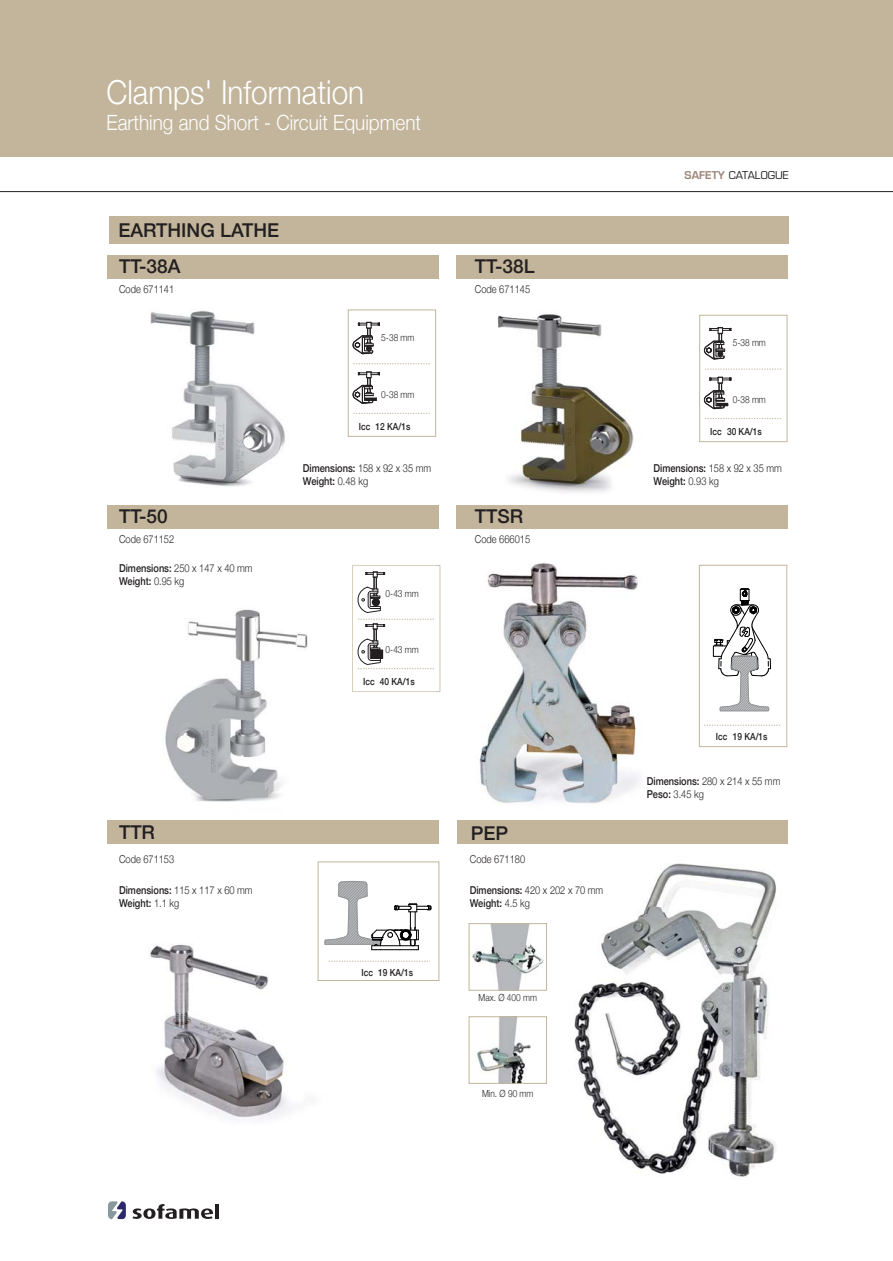
<style>
.page{position:relative;width:893px;height:1261px;background:#fff}
.page>*{position:absolute;margin:0;border:0;box-sizing:border-box;transform-origin:0 0}
.t1{font:300 33px "Helvetica Neue";color:#fff;scale:.9 1}
.t2{font:300 21px "Helvetica Neue";color:#fff;scale:.9 1}
.t3{font:500 19.05px "Helvetica Neue";color:#231f20}
.t4{font:500 10.95px/13px "Helvetica Neue";color:#231f20;scale:.85 1}
.t5{font:300 10.95px/13px "Helvetica Neue";color:#231f20;scale:.85 1}
.t6{font:10.5px "Eurostile";color:#231f20}
.t7{font:300 9.75px "Helvetica Neue";color:#231f20;scale:.85 1}
.t8{font:500 9.75px "Helvetica Neue";color:#231f20;scale:.85 1}
.s1{font-weight:600;color:#9b8578}
.s2{font-weight:300}
.s3{font-weight:500}
</style>
<div class="page">
<svg style="left:132px;top:1204px;width:81px;height:14px"></svg>
<hr style="left:215px;top:1203px;width:4px;height:15px;background:#231f20">
<svg style="left:108px;top:1201px;width:18px;height:17px"></svg>
<div style="left:0;top:0;width:892px;height:157px;background:#c2b59b"></div>
<hr style="left:0;top:191px;width:892px;height:1px;background:#231f20">
<div style="left:108px;top:820px;width:331px;height:23px;background:#c2b59b"></div>
<div style="left:348px;top:309px;width:88px;height:127px;border:1px solid #c2b59b"></div>
<svg style="left:353px;top:413px;width:77px;height:1px"></svg>
<svg style="left:353px;top:363px;width:77px;height:1px"></svg>
<svg style="left:352px;top:371px;width:28px;height:33px"></svg>
<svg style="left:352px;top:322px;width:28px;height:32px"></svg>
<div style="left:699px;top:315px;width:88px;height:127px;border:1px solid #c2b59b"></div>
<svg style="left:705px;top:418px;width:76px;height:1px"></svg>
<svg style="left:705px;top:368px;width:76px;height:1px"></svg>
<svg style="left:703px;top:377px;width:28px;height:32px"></svg>
<svg style="left:703px;top:327px;width:28px;height:33px"></svg>
<svg style="left:352px;top:565px;width:83px;height:127px"></svg>
<div style="left:372px;top:598px;width:8px;height:8px;background:#231f20;border-radius:50%"></div>
<img style="left:150px;top:310px;width:135px;height:177px">
<img style="left:497px;top:314px;width:137px;height:178px">
<img style="left:165px;top:609px;width:143px;height:193px">
<img style="left:150px;top:944px;width:191px;height:175px">
<img style="left:440px;top:563px;width:200px;height:240px">
<img style="left:435px;top:565px;width:5px;height:127px">
<svg style="left:704px;top:724px;width:76px;height:1px"></svg>
<div style="left:699px;top:565px;width:88px;height:181px;border:1px solid #c2b59b"></div>
<div style="left:457px;top:255px;width:330px;height:23px;background:#c2b59b"></div>
<div style="left:108px;top:255px;width:331px;height:23px;background:#c2b59b"></div>
<div style="left:457px;top:505px;width:330px;height:23px;background:#c2b59b"></div>
<div style="left:108px;top:505px;width:331px;height:23px;background:#c2b59b"></div>
<div style="left:109px;top:216px;width:679px;height:28px;background:#c2b59b"></div>
<div style="left:457px;top:820px;width:330px;height:23px;background:#c2b59b"></div>
<img style="left:539px;top:840px;width:249px;height:337px">
<img style="left:539px;top:886px;width:63px;height:7px">
<img style="left:539px;top:840px;width:248px;height:3px">
<svg style="left:329px;top:960px;width:101px;height:1px"></svg>
<div style="left:317px;top:861px;width:122px;height:119px;border:1px solid #c2b59b"></div>
<svg style="left:324px;top:880px;width:107px;height:70px"></svg>
<svg style="left:712px;top:588px;width:58px;height:123px"></svg>
<img style="left:472px;top:925px;width:73px;height:63px">
<div style="left:468px;top:923px;width:79px;height:67px;border:1px solid #c2b59b"></div>
<img style="left:476px;top:1018px;width:69px;height:63px">
<div style="left:468px;top:1016px;width:79px;height:67px;border:1px solid #c2b59b"></div>
<h1 class="t1" style="left:106px;top:72px;width:288px">Clamps' Information</h1>
<h2 class="t2" style="left:106px;top:109px;width:351px">Earthing and Short - Circuit Equipment</h2>
<h3 class="t3" style="left:118px;top:218px;width:162px">EARTHING LATHE</h3>
<h3 class="t3" style="left:119px;top:254px;width:63px">TT-38A</h3>
<p class="t5" style="left:119px;top:282px;width:66px">Code 671141</p>
<p class="t7" style="left:381px;top:331px;width:41px">5-38 mm</p>
<p class="t7" style="left:381px;top:388px;width:41px">0-38 mm</p>
<p class="t8" style="left:359px;top:420px;width:62px">Icc 12 KA/1s</p>
<h3 class="t3" style="left:475px;top:254px;width:61px">TT-38L</h3>
<p class="t5" style="left:475px;top:282px;width:66px">Code 671145</p>
<p class="t6" style="left:684px;top:171px;width:106px"><span class="s1">SAFETY</span> CATALOGUE</p>
<p class="t7" style="left:732px;top:337px;width:41px">5-38 mm</p>
<p class="t7" style="left:732px;top:393px;width:41px">0-38 mm</p>
<p class="t8" style="left:710px;top:425px;width:62px">Icc 30 KA/1s</p>
<h3 class="t3" style="left:119px;top:504px;width:50px">TT-50</h3>
<p class="t5" style="left:119px;top:532px;width:66px">Code 671152</p>
<p class="t4" style="left:119px;top:561px;width:159px">Dimensions: <span class="s2">250 x 147 x 40 mm<br></span>Weight: <span class="s2">0.95 kg</span></p>
<h3 class="t3" style="left:119px;top:820px;width:38px">TTR</h3>
<p class="t5" style="left:119px;top:852px;width:66px">Code 671153</p>
<p class="t4" style="left:303px;top:460px;width:153px">Dimensions: <span class="s2">158 x 92 x 35 mm<br></span>Weight: <span class="s2">0.48 kg</span></p>
<p class="t4" style="left:653px;top:460px;width:153px">Dimensions: <span class="s2">158 x 92 x 35 mm<br></span>Weight: <span class="s2">0.93 kg</span></p>
<p class="t7" style="left:385px;top:587px;width:41px">0-43 mm</p>
<p class="t7" style="left:385px;top:643px;width:41px">0-43 mm</p>
<p class="t8" style="left:363px;top:675px;width:62px">Icc 40 KA/1s</p>
<h3 class="t3" style="left:475px;top:504px;width:50px">TTSR</h3>
<p class="t5" style="left:475px;top:532px;width:66px">Code 666015</p>
<h3 class="t3" style="left:471px;top:821px;width:39px">PEP</h3>
<p class="t5" style="left:470px;top:852px;width:66px">Code 671180</p>
<p class="t8" style="left:715px;top:730px;width:62px">Icc 19 KA/1s</p>
<p class="t5" style="left:646px;top:774px;width:159px"><span class="s3">Dimensions:</span> 280 x 214 x 55 mm<br><span class="s3">Peso:</span> 3.45 kg</p>
<p class="t4" style="left:119px;top:883px;width:159px">Dimensions: <span class="s2">115 x 117 x 60 mm<br></span>Weight: <span class="s2">1.1 kg</span></p>
<p class="t4" style="left:469px;top:883px;width:159px">Dimensions: <span class="s2">420 x 202 x 70 mm<br></span>Weight: <span class="s2">4.5 kg</span></p>
<p class="t8" style="left:361px;top:966px;width:62px">Icc 19 KA/1s</p>
<p class="t7" style="left:478px;top:991px;width:70px">Max. Ø 400 mm</p>
<p class="t7" style="left:482px;top:1087px;width:62px">Min. Ø 90 mm</p>
</div>
